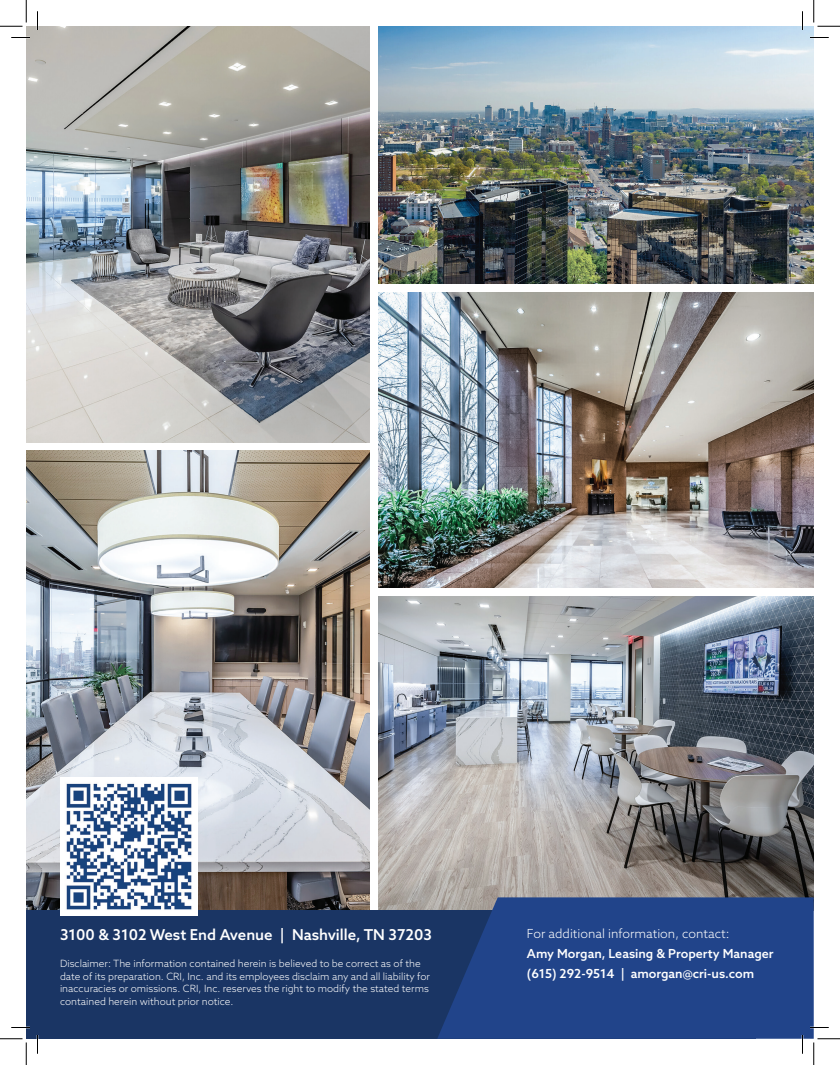
<style>
.page{position:relative;width:840px;height:1065px;background:#fff}
.page>*{position:absolute;margin:0;border:0;box-sizing:border-box;transform-origin:0 0}
.t1{font:500 15px "Azo Sans";color:#fff}
.t2{font:500 12.5px/20px "Azo Sans";color:#fff}
.t3{font:300 12.5px "Azo Sans";color:#fff}
.t4{font:300 10px/12.5px "Azo Sans";color:#fff}
</style>
<div class="page">
<img style="left:379px;top:26px;width:435px;height:257px">
<img style="left:379px;top:292px;width:435px;height:296px">
<img style="left:26px;top:26px;width:344px;height:416px">
<img style="left:26px;top:451px;width:344px;height:460px">
<img style="left:379px;top:596px;width:435px;height:314px">
<div style="left:26px;top:911px;width:730px;height:128px;background:#1a3564"></div>
<svg style="left:437px;top:897px;width:377px;height:142px;background:#224487"></svg>
<img style="left:60px;top:778px;width:137px;height:137px">
<svg style="left:11px;top:37px;width:19px;height:1px"></svg>
<svg style="left:810px;top:37px;width:19px;height:1px"></svg>
<svg style="left:11px;top:1027px;width:19px;height:1px"></svg>
<svg style="left:810px;top:1027px;width:19px;height:1px"></svg>
<svg style="left:37px;top:11px;width:1px;height:19px"></svg>
<svg style="left:37px;top:1035px;width:1px;height:19px"></svg>
<svg style="left:802px;top:11px;width:1px;height:19px"></svg>
<svg style="left:802px;top:1035px;width:1px;height:19px"></svg>
<svg style="left:0;top:0;width:27px;height:27px"></svg>
<svg style="left:0;top:1039px;width:27px;height:26px"></svg>
<svg style="left:814px;top:0;width:26px;height:27px"></svg>
<svg style="left:814px;top:1039px;width:26px;height:26px"></svg>
<h1 class="t1" style="left:60px;top:925px;width:373px">3100 &amp; 3102 West End Avenue | Nashville, TN 37203</h1>
<p class="t4" style="left:60px;top:958px;width:372px">Disclaimer: The information contained herein is believed to be correct as of the date of its preparation. CRI, Inc. and its employees disclaim any and all liability for inaccuracies or omissions. CRI, Inc. reserves the right to modify the stated terms contained herein without prior notice.</p>
<p class="t3" style="left:527px;top:925px;width:204px">For additional information, contact:</p>
<p class="t2" style="left:527px;top:943px;width:248px">Amy Morgan, Leasing &amp; Property Manager (615) 292-9514 | amorgan@cri-us.com</p>
</div>
